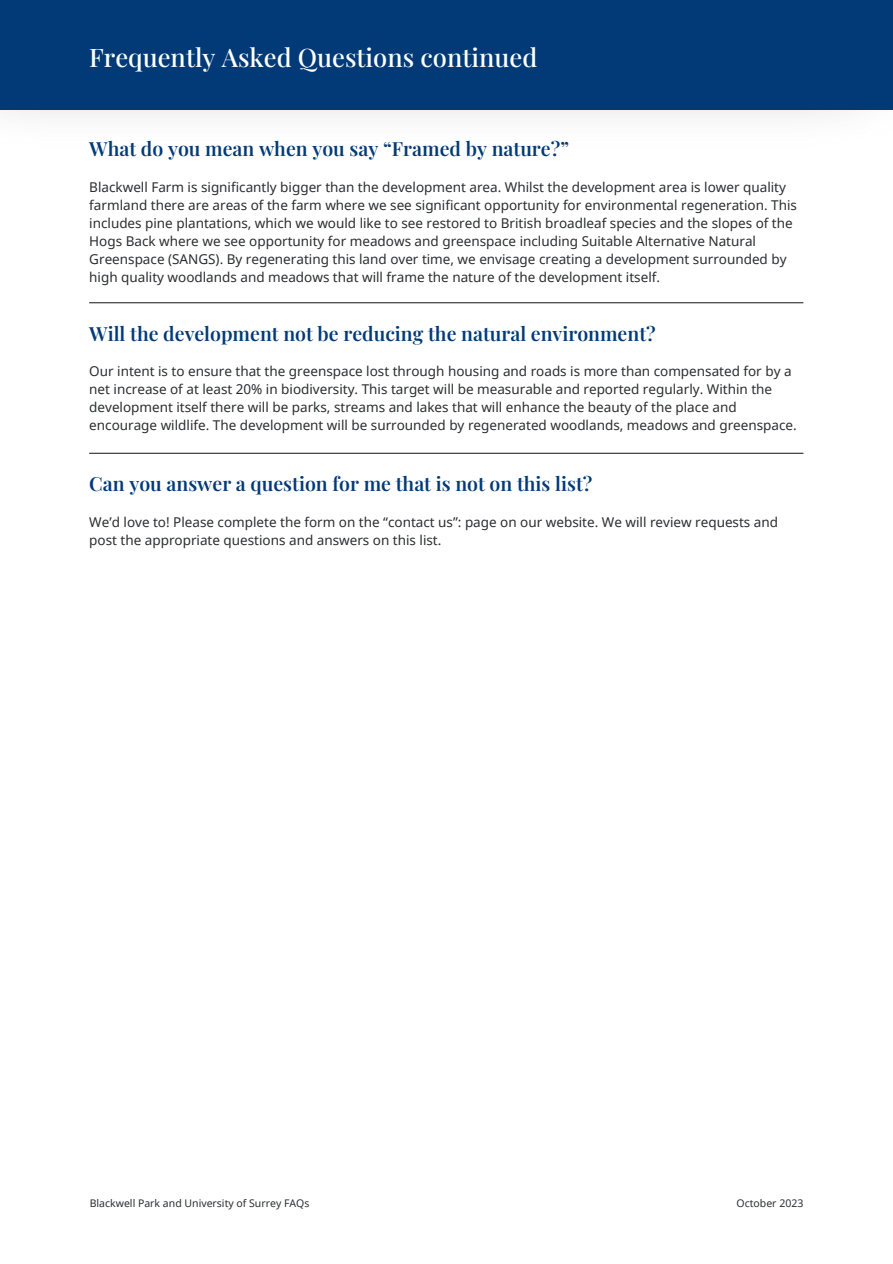
<style>
.page{position:relative;width:893px;height:1264px;background:#fff}
.page>*{position:absolute;margin:0;border:0;box-sizing:border-box;transform-origin:0 0}
.t1{font:500 25.5px "Playfair Display";color:#fff}
.t2{font:600 19.5px "Playfair Display";color:#023a78}
.t3{font:13.5px/18px "Noto Sans";color:#2b2d2f}
.t4{font:10.5px "Noto Sans";color:#2b2d2f}
</style>
<div class="page">
<div style="left:0;top:0;width:892px;height:110px;background:#023a78"></div>
<hr style="left:89px;top:302px;width:714px;height:1px;background:#2b2d2f">
<hr style="left:89px;top:453px;width:714px;height:1px;background:#2b2d2f">
<p class="t1" style="left:89px;top:39px;width:449px">Frequently Asked Questions continued</p>
<p class="t2" style="left:89px;top:135px;width:481px">What do you mean when you say “Framed by nature?”</p>
<p class="t3" style="left:89px;top:178px;width:709px">Blackwell Farm is significantly bigger than the development area. Whilst the development area is lower quality farmland there are areas of the farm where we see significant opportunity for environmental regeneration. This includes pine plantations, which we would like to see restored to British broadleaf species and the slopes of the Hogs Back where we see opportunity for meadows and greenspace including Suitable Alternative Natural Greenspace (SANGS). By regenerating this land over time, we envisage creating a development surrounded by high quality woodlands and meadows that will frame the nature of the development itself.</p>
<p class="t2" style="left:89px;top:319px;width:568px">Will the development not be reducing the natural environment?</p>
<p class="t3" style="left:89px;top:362px;width:709px">Our intent is to ensure that the greenspace lost through housing and roads is more than compensated for by a net increase of at least 20% in biodiversity. This target will be measurable and reported regularly. Within the development itself there will be parks, streams and lakes that will enhance the beauty of the place and encourage wildlife. The development will be surrounded by regenerated woodlands, meadows and greenspace.</p>
<p class="t2" style="left:89px;top:470px;width:504px">Can you answer a question for me that is not on this list?</p>
<p class="t3" style="left:89px;top:513px;width:690px">We’d love to! Please complete the form on the “contact us”: page on our website. We will review requests and post the appropriate questions and answers on this list.</p>
<p class="t4" style="left:90px;top:1196px;width:221px">Blackwell Park and University of Surrey FAQs</p>
<p class="t4" style="left:736px;top:1196px;width:68px">October 2023</p>
</div>
